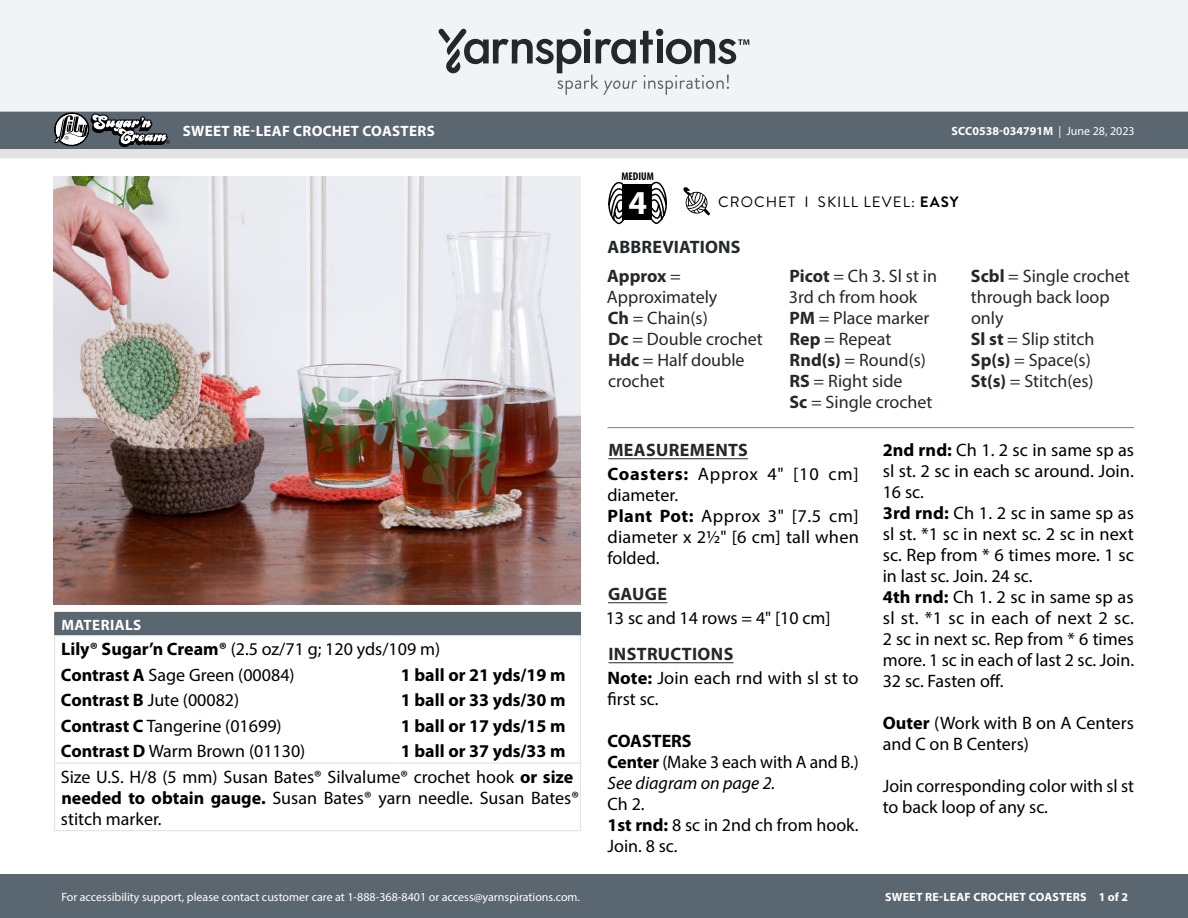
<style>
.page{position:relative;width:1188px;height:918px;background:#fff}
.page>*{position:absolute;margin:0;border:0;box-sizing:border-box;transform-origin:0 0}
.t1{font:700 33.6px "Myriad Pro";color:#fff}
.Body_-__Auto_Style_w{font:18px/21px "Myriad Pro";color:#000}
.Abbreviations_-_With{font:18px/21px "Myriad Pro";color:#24282a}
.Materials_-_Needle{font:18px/21px "Myriad Pro";color:#000}
.Material_-__Colors_i{font:18px "Myriad Pro";color:#000}
.Material_-__Colors_i-2{font:700 18px "Myriad Pro";color:#000}
.Body_-_HEADERS_-_Und{font:700 18px "Myriad Pro";letter-spacing:.02em;color:#24282a}
.Materials_-_Brand{font:18px "Myriad Pro";color:#000}
.Body_-_NO_Automatic{font:18px "Myriad Pro";color:#000}
.Body_-__Auto_Style_w-2{font:700 18px "Myriad Pro";color:#000}
.Materials_-__Header{font:700 15px "Myriad Pro";letter-spacing:.02em;color:#fff}
.Type_of_pattern___Sk{font:15px "Brandon Grotesque";letter-spacing:.07em;color:#000}
.t2{font:12px "Myriad Pro";color:#fff}
.t3{font:700 12px "Myriad Pro";letter-spacing:.02em;color:#fff}
.t4{font:700 12px "Myriad Pro";color:#fff}
.t5{font:700 condensed 11.25px "Myriad Pro";color:#000}
.s1{font-weight:700}
.s2{font-weight:400}
.s3{font-style:italic}
</style>
<div class="page">
<div style="left:0;top:875px;width:1188px;height:43px;background:#5a6670"></div>
<div style="left:0;top:0;width:1188px;height:111px;background:#f2f3f4"></div>
<svg style="left:438px;top:29px;width:311px;height:66px"></svg>
<svg style="left:683px;top:187px;width:27px;height:28px"></svg>
<svg style="left:608px;top:181px;width:18px;height:43px"></svg>
<svg style="left:649px;top:181px;width:18px;height:43px"></svg>
<div style="left:622px;top:185px;width:30px;height:35px;background:#000"></div>
<svg style="left:0;top:111px;width:1188px;height:47px;background:#788188"></svg>
<img style="left:54px;top:177px;width:527px;height:427px">
<hr style="left:608px;top:458px;width:140px;height:1px;background:#24282a">
<hr style="left:608px;top:602px;width:59px;height:1px;background:#24282a">
<hr style="left:608px;top:662px;width:126px;height:1px;background:#24282a">
<hr style="left:608px;top:427px;width:526px;height:1px;background:#7d7d7d">
<div style="left:55px;top:612px;width:525px;height:24px;background:#5a6670"></div>
<hr style="left:54px;top:612px;width:342px;height:1px;background:#5a6670">
<hr style="left:396px;top:612px;width:185px;height:1px;background:#5a6670">
<hr style="left:54px;top:635px;width:342px;height:1px;background:#e4e3e3">
<hr style="left:396px;top:635px;width:185px;height:1px;background:#e4e3e3">
<svg style="left:54px;top:613px;width:1px;height:150px"></svg>
<svg style="left:580px;top:613px;width:1px;height:150px"></svg>
<hr style="left:54px;top:764px;width:1px;height:66px;background:#e4e3e3">
<hr style="left:54px;top:763px;width:342px;height:1px;background:#e4e3e3">
<hr style="left:396px;top:763px;width:185px;height:1px;background:#e4e3e3">
<hr style="left:580px;top:764px;width:1px;height:66px;background:#e4e3e3">
<hr style="left:54px;top:830px;width:342px;height:1px;background:#e4e3e3">
<hr style="left:396px;top:830px;width:185px;height:1px;background:#e4e3e3">
<p class="Materials_-__Header" style="left:183px;top:121px;width:254px">SWEET RE-LEAF CROCHET COASTERS</p>
<p class="Materials_-__Header" style="left:61px;top:615px;width:81px">MATERIALS</p>
<p class="Materials_-_Brand" style="left:61px;top:638px;width:381px"><span class="s1">Lily® Sugar’n Cream®</span> (2.5 oz/71 g; 120 yds/109 m)</p>
<p class="Material_-__Colors_i" style="left:61px;top:663px;width:235px"><span class="s1">Contrast A</span> Sage Green (00084)</p>
<p class="Material_-__Colors_i-2" style="left:401px;top:663px;width:166px">1 ball or 21 yds/19 m</p>
<p class="Material_-__Colors_i" style="left:61px;top:689px;width:180px"><span class="s1">Contrast B</span> Jute (00082)</p>
<p class="Material_-__Colors_i-2" style="left:401px;top:688px;width:166px">1 ball or 33 yds/30 m</p>
<p class="Material_-__Colors_i" style="left:61px;top:714px;width:222px"><span class="s1">Contrast C</span> Tangerine (01699)</p>
<p class="Material_-__Colors_i-2" style="left:401px;top:714px;width:166px">1 ball or 17 yds/15 m</p>
<p class="Material_-__Colors_i" style="left:61px;top:740px;width:246px"><span class="s1">Contrast D</span> Warm Brown (01130)</p>
<p class="Material_-__Colors_i-2" style="left:401px;top:739px;width:166px">1 ball or 37 yds/33 m</p>
<p class="Materials_-_Needle" style="left:61px;top:766px;width:520px">Size U.S. H/8 (5 mm) Susan Bates® Silvalume® crochet hook <span class="s1">or size needed to obtain gauge.</span> Susan Bates® yarn needle. Susan Bates® stitch marker.</p>
<p class="t2" style="left:61px;top:889px;width:520px">For accessibility support, please contact customer care at 1-888-368-8401 or access@yarnspirations.com.</p>
<p class="t5" style="left:621px;top:169px;width:34px">MEDIUM</p>
<h1 class="t1" style="left:629px;top:180px;width:20px">4</h1>
<p class="t4" style="left:951px;top:123px;width:185px">SCC0538-034791M <span class="s2">| June 28, 2023</span></p>
<p class="Type_of_pattern___Sk" style="left:718px;top:192px;width:242px">CROCHET I SKILL LEVEL: <span class="s1">EASY</span></p>
<p class="Body_-_HEADERS_-_Und" style="left:608px;top:235px;width:135px">ABBREVIATIONS</p>
<p class="Abbreviations_-_With" style="left:607px;top:265px;width:112px"><span class="s1">Approx</span> =<br>Approximately</p>
<p class="Abbreviations_-_With" style="left:608px;top:307px;width:102px"><span class="s1">Ch</span> = Chain(s)</p>
<p class="Abbreviations_-_With" style="left:608px;top:328px;width:156px"><span class="s1">Dc</span> = Double crochet</p>
<p class="Abbreviations_-_With" style="left:608px;top:349px;width:138px"><span class="s1">Hdc</span> = Half double crochet</p>
<p class="Abbreviations_-_With" style="left:789px;top:265px;width:150px"><span class="s1">Picot</span> = Ch 3. Sl st in<br>3rd ch from hook</p>
<p class="Abbreviations_-_With" style="left:790px;top:307px;width:141px"><span class="s1">PM</span> = Place marker</p>
<p class="Abbreviations_-_With" style="left:790px;top:328px;width:103px"><span class="s1">Rep</span> = Repeat</p>
<p class="Abbreviations_-_With" style="left:790px;top:349px;width:138px"><span class="s1">Rnd(s)</span> = Round(s)</p>
<p class="Abbreviations_-_With" style="left:790px;top:370px;width:114px"><span class="s1">RS</span> = Right side</p>
<p class="Abbreviations_-_With" style="left:789px;top:391px;width:145px"><span class="s1">Sc</span> = Single crochet</p>
<p class="Abbreviations_-_With" style="left:971px;top:265px;width:160px"><span class="s1">Scbl</span> = Single crochet through back loop only</p>
<p class="Abbreviations_-_With" style="left:971px;top:328px;width:125px"><span class="s1">Sl st</span> = Slip stitch</p>
<p class="Abbreviations_-_With" style="left:971px;top:349px;width:121px"><span class="s1">Sp(s)</span> = Space(s)</p>
<p class="Abbreviations_-_With" style="left:971px;top:370px;width:124px"><span class="s1">St(s)</span> = Stitch(es)</p>
<p class="Body_-_HEADERS_-_Und" style="left:608px;top:438px;width:141px">MEASUREMENTS</p>
<p class="Body_-__Auto_Style_w" style="left:608px;top:463px;width:253px"><span class="s1">Coasters:</span> Approx 4" [10 cm] diameter.</p>
<p class="Body_-__Auto_Style_w" style="left:608px;top:505px;width:253px;text-align:justify"><span class="s1">Plant Pot:</span> Approx 3" [7.5 cm] diameter x 2½" [6 cm] tall when folded.</p>
<p class="Body_-_HEADERS_-_Und" style="left:608px;top:582px;width:61px">GAUGE</p>
<p class="Body_-_NO_Automatic" style="left:606px;top:607px;width:226px">13 sc and 14 rows = 4" [10 cm]</p>
<p class="Body_-_HEADERS_-_Und" style="left:608px;top:642px;width:126px">INSTRUCTIONS</p>
<p class="Body_-__Auto_Style_w" style="left:608px;top:667px;width:253px"><span class="s1">Note:</span> Join each rnd with sl st to first sc.</p>
<p class="Body_-__Auto_Style_w-2" style="left:608px;top:729px;width:86px">COASTERS</p>
<p class="Body_-__Auto_Style_w" style="left:608px;top:751px;width:253px"><span class="s1">Center</span> (Make 3 each with A and B.)<br><span class="s3">See diagram on page 2.</span></p>
<p class="Body_-__Auto_Style_w" style="left:608px;top:793px;width:39px">Ch 2.</p>
<p class="Body_-__Auto_Style_w" style="left:608px;top:814px;width:253px"><span class="s1">1st rnd:</span> 8 sc in 2nd ch from hook.<br>Join. 8 sc.</p>
<p class="Body_-__Auto_Style_w" style="left:883px;top:439px;width:253px;text-align:justify"><span class="s1">2nd rnd:</span> Ch 1. 2 sc in same sp as sl st. 2 sc in each sc around. Join.<br>16 sc.</p>
<p class="Body_-__Auto_Style_w" style="left:883px;top:502px;width:253px;text-align:justify"><span class="s1">3rd rnd:</span> Ch 1. 2 sc in same sp as sl st. *1 sc in next sc. 2 sc in next sc. Rep from * 6 times more. 1 sc in last sc. Join. 24 sc.</p>
<p class="Body_-__Auto_Style_w" style="left:883px;top:586px;width:253px;text-align:justify"><span class="s1">4th rnd:</span> Ch 1. 2 sc in same sp as sl st. *1 sc in each of next 2 sc.<br>2 sc in next sc. Rep from * 6 times more. 1 sc in each of last 2 sc. Join.<br>32 sc. Fasten off.</p>
<p class="Body_-__Auto_Style_w" style="left:883px;top:712px;width:253px"><span class="s1">Outer</span> (Work with B on A Centers and C on B Centers)</p>
<p class="Body_-__Auto_Style_w" style="left:883px;top:775px;width:253px">Join corresponding color with sl st to back loop of any sc.</p>
<p class="t3" style="left:885px;top:889px;width:245px">SWEET RE-LEAF CROCHET COASTERS 1 of 2</p>
</div>
